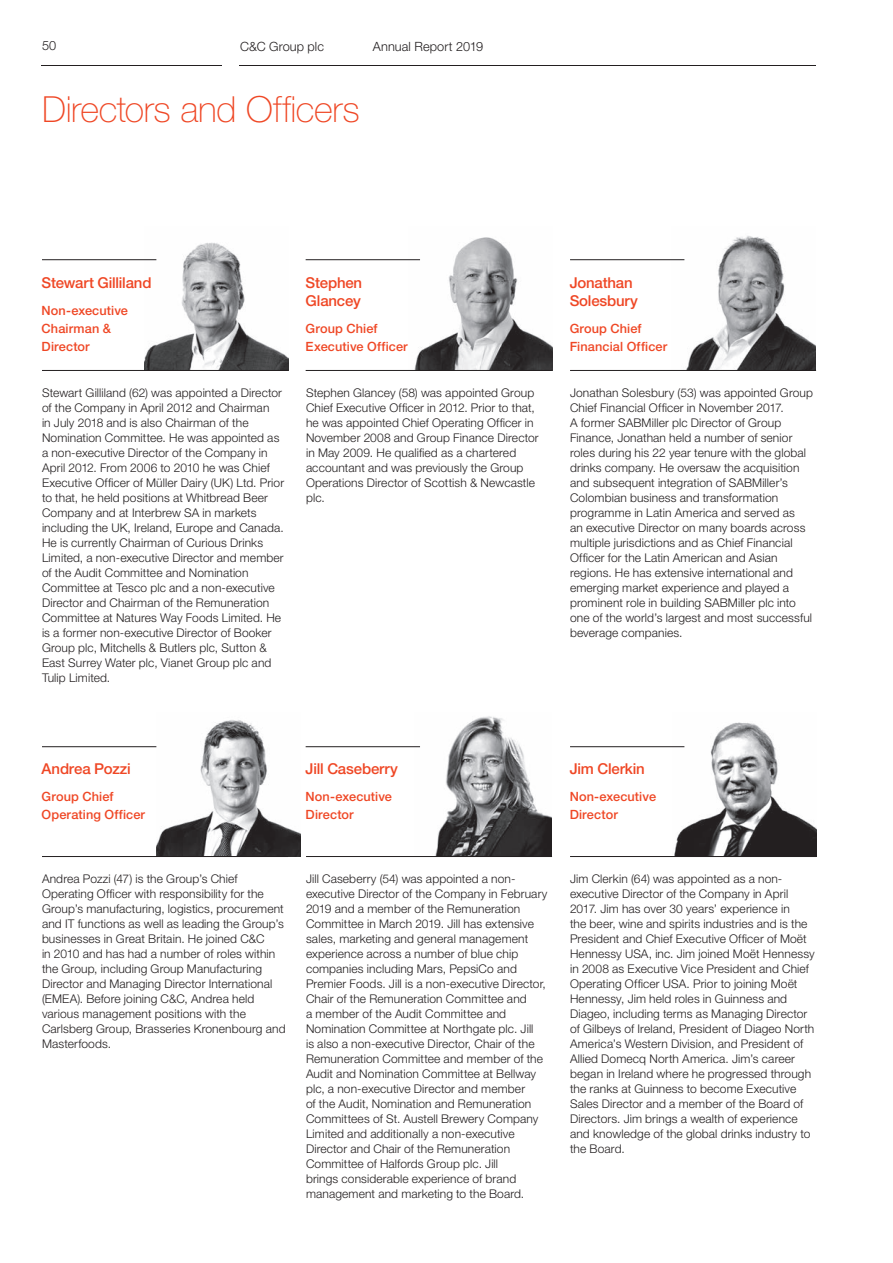
<style>
.page{position:relative;width:893px;height:1263px;background:#fff}
.page>*{position:absolute;margin:0;border:0;box-sizing:border-box;transform-origin:0 0}
.t1{font:100 36px "Helvetica Neue LT Std";letter-spacing:-.01em;color:#ef4725}
.t2{font:500 15px/18px "Helvetica Neue LT Std";letter-spacing:-.015em;color:#ef4725}
.t3{font:500 12.75px/18px "Helvetica Neue LT Std";letter-spacing:.01em;color:#ef4725}
.t4{font:300 12.75px "Helvetica Neue LT Std";letter-spacing:.005em;color:#231f20}
.t5{font:300 12px/15px "Helvetica Neue LT Std";letter-spacing:.01em;color:#231f20}
</style>
<div class="page">
<img style="left:156px;top:720px;width:144px;height:136px">
<img style="left:672px;top:722px;width:144px;height:134px">
<img style="left:415px;top:716px;width:137px;height:140px">
<img style="left:672px;top:236px;width:144px;height:134px">
<img style="left:408px;top:237px;width:144px;height:133px">
<img style="left:144px;top:242px;width:144px;height:128px">
<hr style="left:42px;top:370px;width:246px;height:1px;background:#231f20">
<hr style="left:42px;top:856px;width:246px;height:1px;background:#231f20">
<hr style="left:306px;top:856px;width:246px;height:1px;background:#231f20">
<hr style="left:570px;top:370px;width:246px;height:1px;background:#231f20">
<hr style="left:306px;top:370px;width:246px;height:1px;background:#231f20">
<hr style="left:570px;top:856px;width:246px;height:1px;background:#231f20">
<hr style="left:42px;top:259px;width:114px;height:1px;background:#231f20">
<hr style="left:306px;top:259px;width:114px;height:1px;background:#231f20">
<hr style="left:42px;top:746px;width:114px;height:1px;background:#231f20">
<hr style="left:306px;top:746px;width:114px;height:1px;background:#231f20">
<hr style="left:570px;top:746px;width:114px;height:1px;background:#231f20">
<hr style="left:570px;top:259px;width:114px;height:1px;background:#231f20">
<hr style="left:42px;top:65px;width:180px;height:1px;background:#231f20">
<hr style="left:240px;top:65px;width:576px;height:1px;background:#231f20">
<p class="t4" style="left:42px;top:38px;width:16px">50</p>
<p class="t4" style="left:240px;top:39px;width:85px">C&amp;C Group plc</p>
<p class="t4" style="left:373px;top:39px;width:112px">Annual Report 2019</p>
<h1 class="t1" style="left:42px;top:88px;width:319px">Directors and Officers</h1>
<p class="t2" style="left:42px;top:273px;width:111px">Stewart Gilliland</p>
<p class="t3" style="left:42px;top:301px;width:88px">Non-executive<br>Chairman &amp;<br>Director</p>
<p class="t2" style="left:306px;top:273px;width:58px">Stephen<br>Glancey</p>
<p class="t3" style="left:306px;top:319px;width:104px">Group Chief<br>Executive Officer</p>
<p class="t2" style="left:570px;top:273px;width:70px">Jonathan<br>Solesbury</p>
<p class="t3" style="left:570px;top:319px;width:99px">Group Chief<br>Financial Officer</p>
<p class="t5" style="left:42px;top:385px;width:244px">Stewart Gilliland (62) was appointed a Director of the Company in April 2012 and Chairman<br>in July 2018 and is also Chairman of the Nomination Committee. He was appointed as a non-executive Director of the Company in April 2012. From 2006 to 2010 he was Chief Executive Officer of Müller Dairy (UK) Ltd. Prior to that, he held positions at Whitbread Beer Company and at Interbrew SA in markets including the UK, Ireland, Europe and Canada.<br>He is currently Chairman of Curious Drinks Limited, a non-executive Director and member of the Audit Committee and Nomination Committee at Tesco plc and a non-executive Director and Chairman of the Remuneration Committee at Natures Way Foods Limited. He is a former non-executive Director of Booker Group plc, Mitchells &amp; Butlers plc, Sutton &amp; East Surrey Water plc, Vianet Group plc and Tulip Limited.</p>
<p class="t5" style="left:306px;top:385px;width:234px">Stephen Glancey (58) was appointed Group Chief Executive Officer in 2012. Prior to that, he was appointed Chief Operating Officer in November 2008 and Group Finance Director in May 2009. He qualified as a chartered accountant and was previously the Group Operations Director of Scottish &amp; Newcastle plc.</p>
<p class="t5" style="left:570px;top:385px;width:244px">Jonathan Solesbury (53) was appointed Group Chief Financial Officer in November 2017.<br>A former SABMiller plc Director of Group Finance, Jonathan held a number of senior roles during his 22 year tenure with the global drinks company. He oversaw the acquisition and subsequent integration of SABMiller’s Colombian business and transformation programme in Latin America and served as<br>an executive Director on many boards across multiple jurisdictions and as Chief Financial Officer for the Latin American and Asian regions. He has extensive international and emerging market experience and played a prominent role in building SABMiller plc into one of the world’s largest and most successful beverage companies.</p>
<p class="t2" style="left:42px;top:759px;width:91px">Andrea Pozzi</p>
<p class="t3" style="left:42px;top:787px;width:105px">Group Chief<br>Operating Officer</p>
<p class="t2" style="left:306px;top:759px;width:94px">Jill Caseberry</p>
<p class="t3" style="left:306px;top:787px;width:88px">Non-executive<br>Director</p>
<p class="t2" style="left:570px;top:759px;width:77px">Jim Clerkin</p>
<p class="t3" style="left:570px;top:787px;width:88px">Non-executive<br>Director</p>
<p class="t5" style="left:42px;top:871px;width:245px">Andrea Pozzi (47) is the Group’s Chief Operating Officer with responsibility for the Group’s manufacturing, logistics, procurement and IT functions as well as leading the Group’s businesses in Great Britain. He joined C&amp;C<br>in 2010 and has had a number of roles within the Group, including Group Manufacturing Director and Managing Director International (EMEA). Before joining C&amp;C, Andrea held various management positions with the Carlsberg Group, Brasseries Kronenbourg and Masterfoods.</p>
<p class="t5" style="left:306px;top:871px;width:243px">Jill Caseberry (54) was appointed a non&shy;executive Director of the Company in February 2019 and a member of the Remuneration Committee in March 2019. Jill has extensive sales, marketing and general management experience across a number of blue chip companies including Mars, PepsiCo and Premier Foods. Jill is a non-executive Director, Chair of the Remuneration Committee and<br>a member of the Audit Committee and Nomination Committee at Northgate plc. Jill<br>is also a non-executive Director, Chair of the Remuneration Committee and member of the Audit and Nomination Committee at Bellway plc, a non-executive Director and member<br>of the Audit, Nomination and Remuneration Committees of St. Austell Brewery Company Limited and additionally a non-executive Director and Chair of the Remuneration Committee of Halfords Group plc. Jill<br>brings considerable experience of brand management and marketing to the Board.</p>
<p class="t5" style="left:570px;top:871px;width:246px">Jim Clerkin (64) was appointed as a non&shy;executive Director of the Company in April 2017. Jim has over 30 years’ experience in<br>the beer, wine and spirits industries and is the President and Chief Executive Officer of Moët Hennessy USA, inc. Jim joined Moët Hennessy in 2008 as Executive Vice President and Chief Operating Officer USA. Prior to joining Moët Hennessy, Jim held roles in Guinness and Diageo, including terms as Managing Director of Gilbeys of Ireland, President of Diageo North America’s Western Division, and President of Allied Domecq North America. Jim’s career began in Ireland where he progressed through the ranks at Guinness to become Executive Sales Director and a member of the Board of Directors. Jim brings a wealth of experience and knowledge of the global drinks industry to the Board.</p>
</div>
